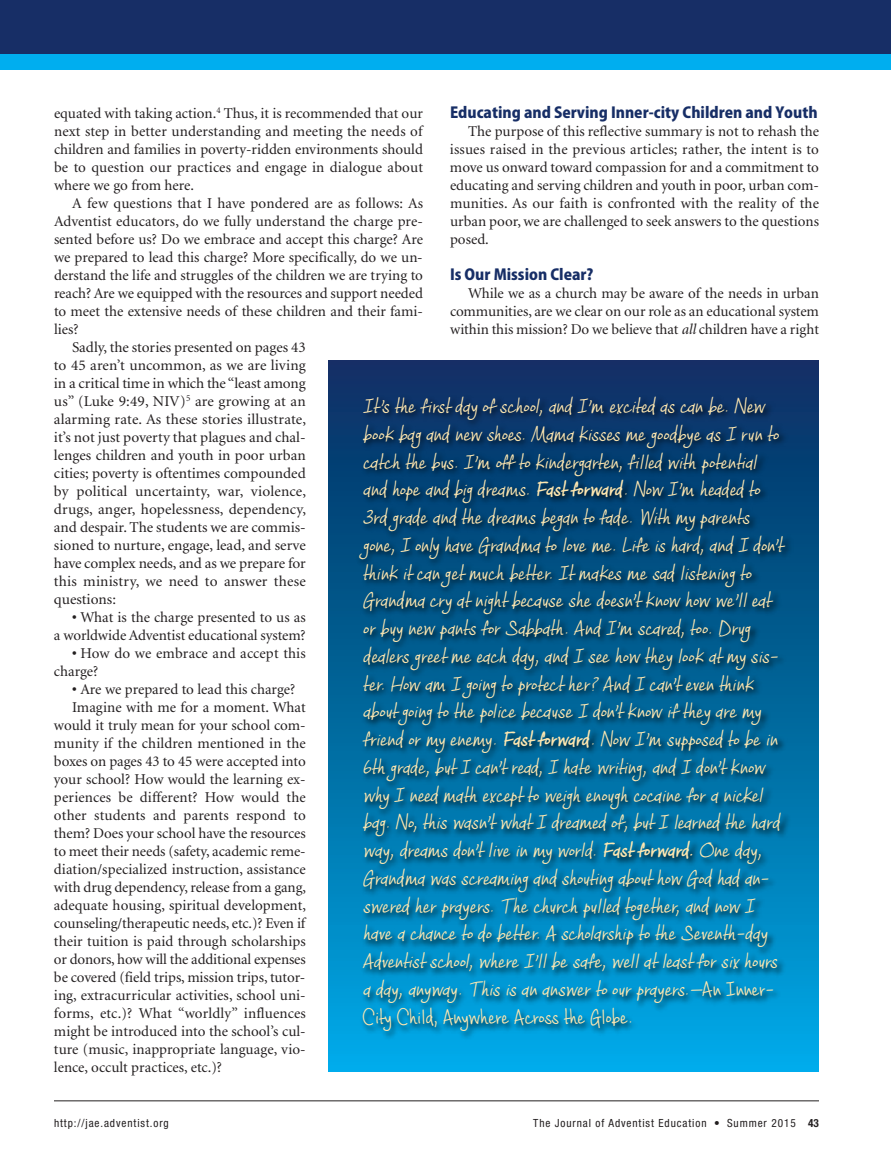
<style>
.page{position:relative;width:891px;height:1161px;background:#fff}
.page>*{position:absolute;margin:0;border:0;box-sizing:border-box;transform-origin:0 0}
.t1{font:italic 27px/27.8px "Cashew Apple Ale";color:#fee7b0}
.t2{font:15px/18px "Minion";color:#231f20;text-align:justify}
.t3{font:800 15px "Koz Go Pro";color:#172e66}
.t4{font:condensed 11.25px "Helvetica Neue";letter-spacing:.08em;color:#231f20}
.s1{font-style:italic}
.s2{font-weight:700}
.s3{font-style:normal}
</style>
<div class="page">
<hr style="left:54px;top:1101px;width:765px;height:1px;background:#231f20">
<div style="left:0;top:46px;width:891px;height:24px;background:#00aeef"></div>
<div style="left:0;top:0;width:891px;height:54px;background:#172e66"></div>
<svg style="left:328px;top:360px;width:491px;height:711px;background:#08558c"></svg>
<img style="left:348px;top:387px;width:459px;height:685px">
<p class="t3" style="left:450px;top:103px;width:369px">Educating and Serving Inner-city Children and Youth</p>
<p class="t2" style="left:450px;top:124px;width:370px;text-indent:18px">The purpose of this reflective summary is not to rehash the issues raised in the previous articles; rather, the intent is to move us onward toward compassion for and a commitment to educating and serving children and youth in poor, urban com&shy;munities. As our faith is confronted with the reality of the urban poor, we are challenged to seek answers to the questions posed.</p>
<p class="t3" style="left:450px;top:265px;width:145px">Is Our Mission Clear?</p>
<p class="t2" style="left:450px;top:286px;width:370px;text-indent:18px">While we as a church may be aware of the needs in urban communities, are we clear on our role as an educational system within this mission? Do we believe that <span class="s1">all</span> children have a right</p>
<p class="t2" style="left:54px;top:106px;width:371px">equated with taking action.<sup>4</sup> Thus, it is recommended that our next step in better understanding and meeting the needs of children and families in poverty-ridden environments should be to question our practices and engage in dialogue about where we go from here.</p>
<p class="t2" style="left:72px;top:196px;width:352px">A few questions that I have pondered are as follows: As</p>
<p class="t2" style="left:54px;top:214px;width:371px">Adventist educators, do we fully understand the charge pre-</p>
<p class="t2" style="left:54px;top:232px;width:371px">sented before us? Do we embrace and accept this charge? Are</p>
<p class="t2" style="left:54px;top:250px;width:370px">we prepared to lead this charge? More specifically, do we un-</p>
<p class="t2" style="left:54px;top:268px;width:371px">derstand the life and struggles of the children we are trying to</p>
<p class="t2" style="left:54px;top:286px;width:371px">reach? Are we equipped with the resources and support needed</p>
<p class="t2" style="left:54px;top:304px;width:370px">to meet the extensive needs of these children and their fami-</p>
<p class="t2" style="left:54px;top:322px;width:26px">lies?</p>
<p class="t2" style="left:72px;top:340px;width:235px">Sadly, the stories presented on pages 43</p>
<p class="t2" style="left:54px;top:358px;width:253px">to 45 aren’t uncommon, as we are living</p>
<p class="t2" style="left:54px;top:376px;width:253px">in a critical time in which the “least among</p>
<p class="t2" style="left:54px;top:394px;width:253px">us” (Luke 9:49, NIV)<sup>5</sup> are growing at an</p>
<p class="t2" style="left:54px;top:412px;width:254px">alarming rate. As these stories illustrate,</p>
<p class="t2" style="left:54px;top:430px;width:253px">it’s not just poverty that plagues and chal-</p>
<p class="t2" style="left:54px;top:448px;width:253px">lenges children and youth in poor urban</p>
<p class="t2" style="left:54px;top:466px;width:253px">cities; poverty is oftentimes compounded</p>
<p class="t2" style="left:54px;top:484px;width:254px">by political uncertainty, war, violence,</p>
<p class="t2" style="left:54px;top:502px;width:254px">drugs, anger, hopelessness, dependency,</p>
<p class="t2" style="left:54px;top:520px;width:253px">and despair. The students we are commis-</p>
<p class="t2" style="left:54px;top:538px;width:253px">sioned to nurture, engage, lead, and serve</p>
<p class="t2" style="left:54px;top:556px;width:253px">have complex needs, and as we prepare for</p>
<p class="t2" style="left:54px;top:574px;width:253px">this ministry, we need to answer these</p>
<p class="t2" style="left:54px;top:592px;width:64px">questions:</p>
<p class="t2" style="left:54px;top:610px;width:253px;text-align:right"><span class="s2">•</span> What is the charge presented to us as<br>a worldwide Adventist educational system?</p>
<p class="t2" style="left:54px;top:646px;width:253px;text-indent:18px"><span class="s2">•</span> How do we embrace and accept this charge?</p>
<p class="t2" style="left:72px;top:682px;width:225px"><span class="s2">•</span> Are we prepared to lead this charge?</p>
<p class="t2" style="left:72px;top:700px;width:235px">Imagine with me for a moment. What</p>
<p class="t2" style="left:54px;top:718px;width:253px">would it truly mean for your school com-</p>
<p class="t2" style="left:54px;top:736px;width:253px">munity if the children mentioned in the</p>
<p class="t2" style="left:54px;top:754px;width:253px">boxes on pages 43 to 45 were accepted into</p>
<p class="t2" style="left:54px;top:772px;width:253px">your school? How would the learning ex-</p>
<p class="t2" style="left:54px;top:790px;width:253px">periences be different? How would the</p>
<p class="t2" style="left:54px;top:808px;width:253px">other students and parents respond to</p>
<p class="t2" style="left:54px;top:826px;width:253px">them? Does your school have the resources</p>
<p class="t2" style="left:54px;top:844px;width:253px">to meet their needs (safety, academic reme-</p>
<p class="t2" style="left:54px;top:862px;width:253px">diation/specialized instruction, assistance</p>
<p class="t2" style="left:54px;top:880px;width:254px">with drug dependency, release from a gang,</p>
<p class="t2" style="left:54px;top:898px;width:254px">adequate housing, spiritual development,</p>
<p class="t2" style="left:54px;top:916px;width:253px">counseling/therapeutic needs, etc.)? Even if</p>
<p class="t2" style="left:54px;top:934px;width:253px">their tuition is paid through scholarships</p>
<p class="t2" style="left:54px;top:952px;width:253px">or donors, how will the additional expenses</p>
<p class="t2" style="left:54px;top:970px;width:253px">be covered (field trips, mission trips, tutor-</p>
<p class="t2" style="left:54px;top:988px;width:253px">ing, extracurricular activities, school uni-</p>
<p class="t2" style="left:54px;top:1006px;width:253px">forms, etc.)? What “worldly” influences</p>
<p class="t2" style="left:54px;top:1024px;width:253px">might be introduced into the school’s cul-</p>
<p class="t2" style="left:54px;top:1042px;width:253px">ture (music, inappropriate language, vio-</p>
<p class="t2" style="left:54px;top:1060px;width:170px">lence, occult practices, etc.)?</p>
<p class="t1" style="left:363px;top:393px;width:425px">It’s the first day of school, and I’m excited as can be. New book bag and new shoes. Mama kisses me goodby e as I run to catch the bus. I’m off to kindergarten, filled with potential and hope and big dreams. <span class="s2">Fast forward</span>. Now I’m headed to 3rd g rade and the dreams began to fade. With my parents gone, I only have Grandma to love me. Life is hard, and I don’t think it can g et much better. It makes me sad listening to Grandma cry at night because she doesn’t know how we’ll eat or buy new pants for Sabbath. And I’m scared, too. Drug dealers greet me each day , and I see how they look at my sis&shy;ter. How am Igoing to protect her? And I can’t even think about going to the police because I don’tknow if they are my friend or my enemy . <span class="s2">Fast forward</span>. Now I’m supposed to be in 6th g rade, but I can’t read, I hate writing , and I don’t know why I need math except to weigh enough cocaine for a nickel bag . No, this wasn’t what I dreamed of, but I learned the hard way , dreams don’t live in my world. <span class="s2">Fast forward.</span> One day , Grandma was screaming and shouting about how God had an&shy;swered her pray ers. The church pulled tog ether, and now I have a chance to do better. A scholarship to the Seventh-day Adventist school, where I’ll be safe, well at least for six hours a day , anyway . This is an answer to our prayers.—<span class="s3">A n I n n e r - City Child, Anywhere Across the Globe.</span></p>
<p class="t4" style="left:54px;top:1119px;width:116px">http://jae.adventist.org</p>
<p class="t4" style="left:533px;top:1119px;width:287px">The Journal of Adventist Education • Summer 2015 <span class="s2">43</span></p>
</div>
